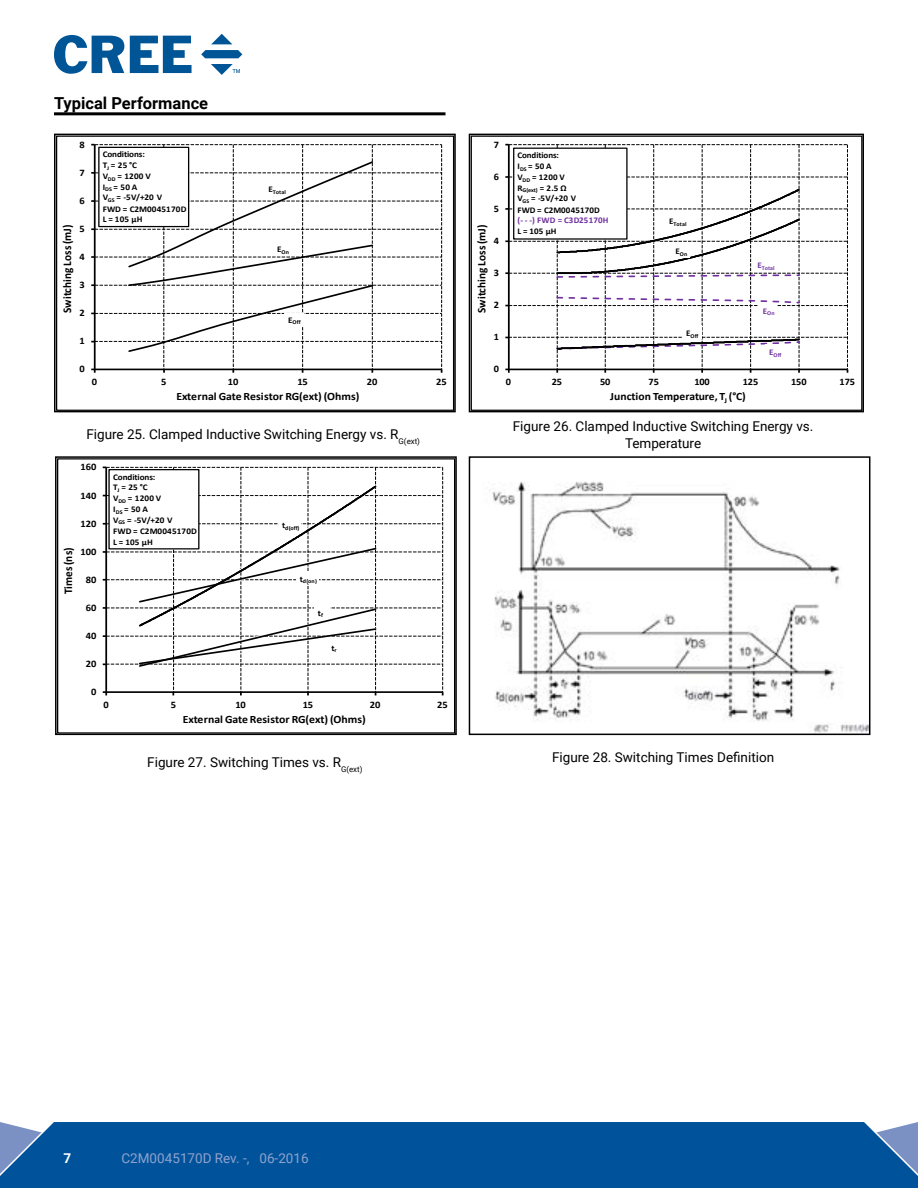
<style>
.page{position:relative;width:918px;height:1188px;background:#fff}
.page>*{position:absolute;margin:0;border:0;box-sizing:border-box;transform-origin:0 0}
.t1{font:700 16.5px "Roboto";color:#000}
.t2{font:13.5px/16.2px "Roboto";color:#000;text-align:center}
.t3{font:13.5px "Roboto";color:#90a2cd}
.t4{font:700 13.5px "Roboto";color:#fff}
.t5{font:700 11.7px "Calibri";letter-spacing:.01em;color:#000;scale:.95 1}
.t6{font:700 11.55px "Calibri";letter-spacing:.01em;color:#000}
.t7{font:700 11.25px "Calibri";letter-spacing:-.005em;color:#000;scale:1.05 1}
.t8{font:700 11.25px "Calibri";letter-spacing:-.005em;color:#000}
.t9{font:700 9.9px "Calibri";letter-spacing:-.005em;color:#000;scale:1.05 1}
.t10{font:700 9.9px "Calibri";letter-spacing:-.005em;color:#000}
.t11{font:700 8.7px/10.8px "Calibri";letter-spacing:.015em;color:#000;scale:1.05 1}
.t12{font:700 8.7px/10.8px "Calibri";letter-spacing:.015em;color:#000}
.t13{font:700 8.7px "Calibri";letter-spacing:.015em;color:#7030a0}
.t14{font:700 5.85px "Calibri";letter-spacing:.01em;color:#000;scale:1.05 1}
.t15{font:700 5.85px "Calibri";letter-spacing:.01em;color:#000}
.t16{font:700 5.85px "Calibri";letter-spacing:.01em;color:#7030a0}
</style>
<div class="page">
<div style="left:0;top:1122px;width:918px;height:66px;background:#00539b"></div>
<svg style="left:54px;top:35px;width:70px;height:39px"></svg>
<svg style="left:130px;top:36px;width:62px;height:37px"></svg>
<svg style="left:211px;top:34px;width:21px;height:10px"></svg>
<svg style="left:201px;top:50px;width:41px;height:8px"></svg>
<svg style="left:211px;top:64px;width:29px;height:10px"></svg>
<svg style="left:54px;top:133px;width:402px;height:280px"></svg>
<svg style="left:468px;top:133px;width:396px;height:280px"></svg>
<svg style="left:55px;top:456px;width:402px;height:280px"></svg>
<svg style="left:468px;top:456px;width:403px;height:280px"></svg>
<hr style="left:54px;top:112px;width:392px;height:3px;background:#000">
<p class="t1" style="left:54px;top:91px;width:156px">Typical Performance</p>
<p class="t9" style="left:79px;top:137px;width:7px">8</p>
<p class="t9" style="left:79px;top:166px;width:7px">7</p>
<p class="t9" style="left:79px;top:194px;width:7px">6</p>
<p class="t5" style="left:59px;top:313px;width:95px;rotate:-90deg">Switching Loss (mJ)</p>
<p class="t9" style="left:79px;top:222px;width:7px">5</p>
<p class="t9" style="left:79px;top:250px;width:7px">4</p>
<p class="t9" style="left:79px;top:278px;width:7px">3</p>
<p class="t9" style="left:79px;top:306px;width:7px">2</p>
<p class="t9" style="left:79px;top:334px;width:7px">1</p>
<p class="t9" style="left:79px;top:362px;width:7px">0</p>
<p class="t11" style="left:103px;top:149px;width:81px">Conditions:<br>T<sub>J</sub> = 25 °C<br>V<sub>DD</sub> = 1200 V<br>I<sub>DS</sub> = 50 A<br>V<sub>GS</sub> = -5V/+20 V<br>FWD = C2M0045170D<br>L = 105 μH</p>
<p class="t14" style="left:268px;top:188px;width:18px"><sup>E</sup>Total</p>
<p class="t14" style="left:277px;top:248px;width:13px"><sup>E</sup>On</p>
<p class="t14" style="left:288px;top:318px;width:13px"><sup>E</sup>Off</p>
<p class="t9" style="left:92px;top:375px;width:7px">0</p>
<p class="t9" style="left:161px;top:375px;width:7px">5</p>
<p class="t9" style="left:228px;top:375px;width:12px">10</p>
<p class="t9" style="left:297px;top:375px;width:12px">15</p>
<p class="t9" style="left:367px;top:375px;width:12px">20</p>
<p class="t9" style="left:436px;top:375px;width:12px">25</p>
<p class="t7" style="left:176px;top:388px;width:176px">External Gate Resistor RG(ext) (Ohms)</p>
<p class="t10" style="left:494px;top:137px;width:7px">7</p>
<p class="t10" style="left:494px;top:170px;width:7px">6</p>
<p class="t10" style="left:494px;top:202px;width:7px">5</p>
<p class="t6" style="left:474px;top:313px;width:90px;rotate:-90deg">Switching Loss (mJ)</p>
<p class="t10" style="left:494px;top:234px;width:7px">4</p>
<p class="t10" style="left:494px;top:266px;width:7px">3</p>
<p class="t10" style="left:494px;top:298px;width:7px">2</p>
<p class="t10" style="left:494px;top:330px;width:7px">1</p>
<p class="t10" style="left:494px;top:362px;width:7px">0</p>
<p class="t12" style="left:518px;top:150px;width:84px">Conditions:<br>I<sub>DS</sub> = 50 A<br>V<sub>DD</sub> = 1200 V<br>R<sub>G(ext)</sub> = 2.5 Ω<br>V<sub>GS</sub> = -5V/+20 V<br>FWD = C2M0045170D</p>
<p class="t13" style="left:518px;top:214px;width:93px">(- - -) FWD = C3D25170H</p>
<p class="t12" style="left:518px;top:226px;width:41px">L = 105 μH</p>
<p class="t15" style="left:669px;top:220px;width:19px"><sup>E</sup>Total</p>
<p class="t15" style="left:676px;top:249px;width:13px"><sup>E</sup>On</p>
<p class="t15" style="left:686px;top:331px;width:14px"><sup>E</sup>Off</p>
<p class="t16" style="left:757px;top:264px;width:19px"><sup>E</sup>Total</p>
<p class="t16" style="left:763px;top:309px;width:13px"><sup>E</sup>On</p>
<p class="t16" style="left:769px;top:351px;width:14px"><sup>E</sup>Off</p>
<p class="t10" style="left:506px;top:375px;width:7px">0</p>
<p class="t10" style="left:552px;top:375px;width:12px">25</p>
<p class="t10" style="left:600px;top:375px;width:12px">50</p>
<p class="t10" style="left:649px;top:375px;width:12px">75</p>
<p class="t10" style="left:694px;top:375px;width:17px">100</p>
<p class="t10" style="left:743px;top:375px;width:17px">125</p>
<p class="t10" style="left:791px;top:375px;width:17px">150</p>
<p class="t10" style="left:840px;top:375px;width:17px">175</p>
<p class="t8" style="left:610px;top:388px;width:137px">Junction Temperature, T<sub>J</sub> (°C)</p>
<p class="t2" style="left:86px;top:426px;width:335px">Figure 25. Clamped Inductive Switching Energy vs. R<sub>G(ext)</sub></p>
<p class="t2" style="left:513px;top:418px;width:302px">Figure 26. Clamped Inductive Switching Energy vs.<br>Temperature</p>
<p class="t9" style="left:81px;top:460px;width:17px">160</p>
<p class="t9" style="left:81px;top:488px;width:17px">140</p>
<p class="t9" style="left:81px;top:516px;width:17px">120</p>
<p class="t5" style="left:60px;top:594px;width:51px;rotate:-90deg">Times (ns)</p>
<p class="t9" style="left:81px;top:544px;width:17px">100</p>
<p class="t9" style="left:86px;top:573px;width:12px">80</p>
<p class="t9" style="left:86px;top:601px;width:12px">60</p>
<p class="t9" style="left:86px;top:629px;width:12px">40</p>
<p class="t9" style="left:86px;top:657px;width:12px">20</p>
<p class="t9" style="left:91px;top:685px;width:7px">0</p>
<p class="t11" style="left:113px;top:471px;width:81px">Conditions:<br>T<sub>J</sub> = 25 °C<br>V<sub>DD</sub> = 1200 V<br>I<sub>DS</sub> = 50 A<br>V<sub>GS</sub> = -5V/+20 V<br>FWD = C2M0045170D<br>L = 105 μH</p>
<p class="t14" style="left:282px;top:524px;width:18px"><sup>t</sup>d(off)</p>
<p class="t14" style="left:300px;top:577px;width:18px"><sup>t</sup>d(on)</p>
<p class="t11" style="left:318px;top:607px;width:6px">t<sub>f</sub></p>
<p class="t11" style="left:331px;top:642px;width:6px">t<sub>r</sub></p>
<p class="t9" style="left:103px;top:698px;width:7px">0</p>
<p class="t9" style="left:171px;top:698px;width:7px">5</p>
<p class="t9" style="left:235px;top:698px;width:12px">10</p>
<p class="t9" style="left:303px;top:698px;width:12px">15</p>
<p class="t9" style="left:370px;top:698px;width:12px">20</p>
<p class="t9" style="left:437px;top:698px;width:12px">25</p>
<p class="t7" style="left:183px;top:711px;width:176px">External Gate Resistor RG(ext) (Ohms)</p>
<p class="t2" style="left:147px;top:754px;width:217px">Figure 27. Switching Times vs. R<sub>G(ext)</sub></p>
<p class="t2" style="left:552px;top:749px;width:224px">Figure 28. Switching Times Definition</p>
<p class="t4" style="left:64px;top:1148px;width:9px">7</p>
<p class="t3" style="left:122px;top:1148px;width:189px">C2M0045170D Rev. -, 06-2016</p>
</div>
